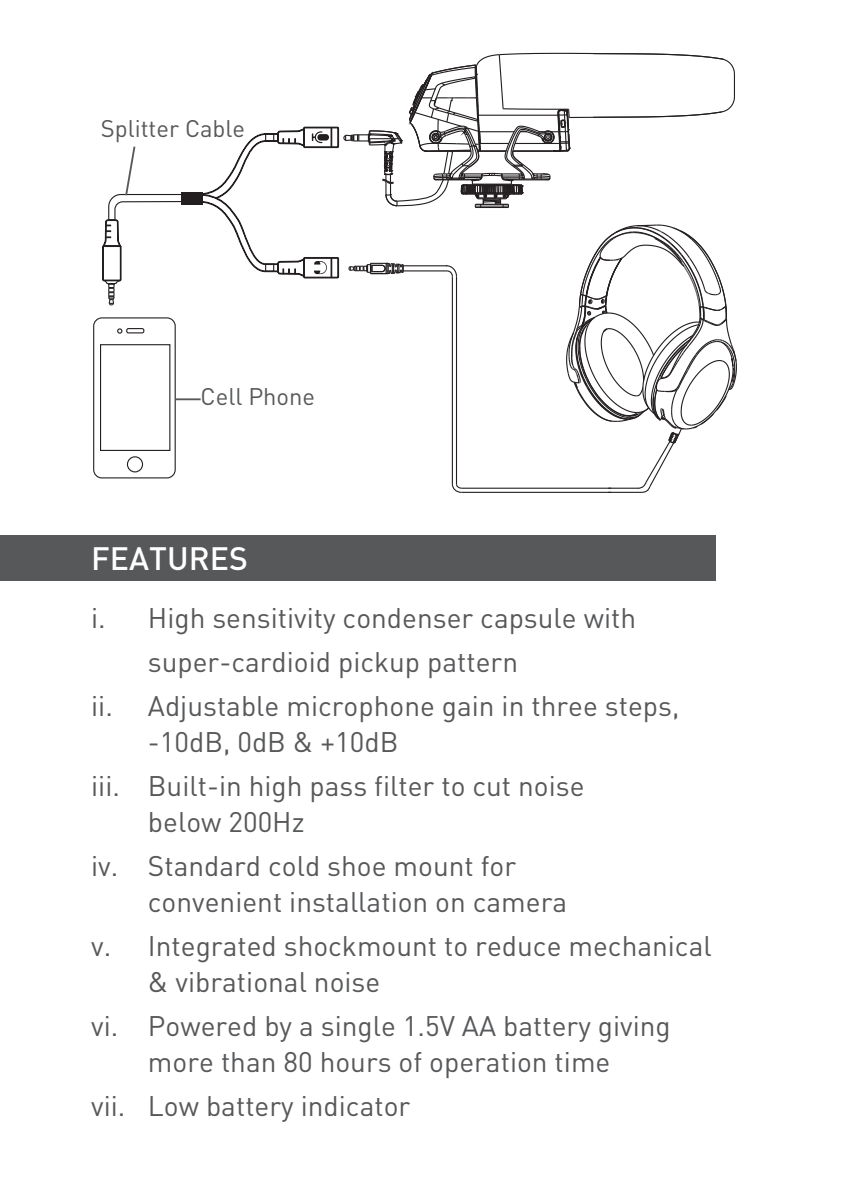
<style>
.page{position:relative;width:842px;height:1191px;background:#fff}
.page>*{position:absolute;margin:0;border:0;box-sizing:border-box;transform-origin:0 0}
.t1{font:500 32px "DIN";color:#fff}
.t2{font:28px/44px "DIN";color:#57585a}
.t3{font:23.6px "DIN";color:#57585a}
</style>
<div class="page">
<div style="left:1px;top:535px;width:715px;height:46px;background:#57585a"></div>
<div style="left:93px;top:317px;width:83px;height:161px;border:1px solid #231f20;border-radius:8px"></div>
<svg style="left:101px;top:52px;width:636px;height:441px"></svg>
<p class="t3" style="left:101px;top:114px;width:146px">Splitter Cable</p>
<p class="t3" style="left:201px;top:382px;width:116px">Cell Phone</p>
<p class="t1" style="left:91px;top:538px;width:158px">FEATURES</p>
<p class="t2" style="left:91px;top:595px;width:546px">i. High sensitivity condenser capsule with</p>
<p class="t2" style="left:148px;top:639px;width:372px">super-cardioid pickup pattern</p>
<p class="t2" style="left:91px;top:683px;width:590px">ii. Adjustable microphone gain in three steps,</p>
<p class="t2" style="left:91px;top:719px;width:495px;text-indent:57px">-10dB, 0dB &amp; +10dB<br>iii. Built-in high pass filter to cut noise</p>
<p class="t2" style="left:91px;top:799px;width:426px;text-indent:57px">below 200Hz<br>iv. Standard cold shoe mount for</p>
<p class="t2" style="left:91px;top:879px;width:622px;text-indent:57px">convenient installation on camera<br>v. Integrated shockmount to reduce mechanical</p>
<p class="t2" style="left:91px;top:959px;width:581px;text-indent:57px">&amp; vibrational noise<br>vi. Powered by a single 1.5V AA battery giving</p>
<p class="t2" style="left:91px;top:1039px;width:521px;text-indent:57px">more than 80 hours of operation time vii. Low battery indicator</p>
</div>
